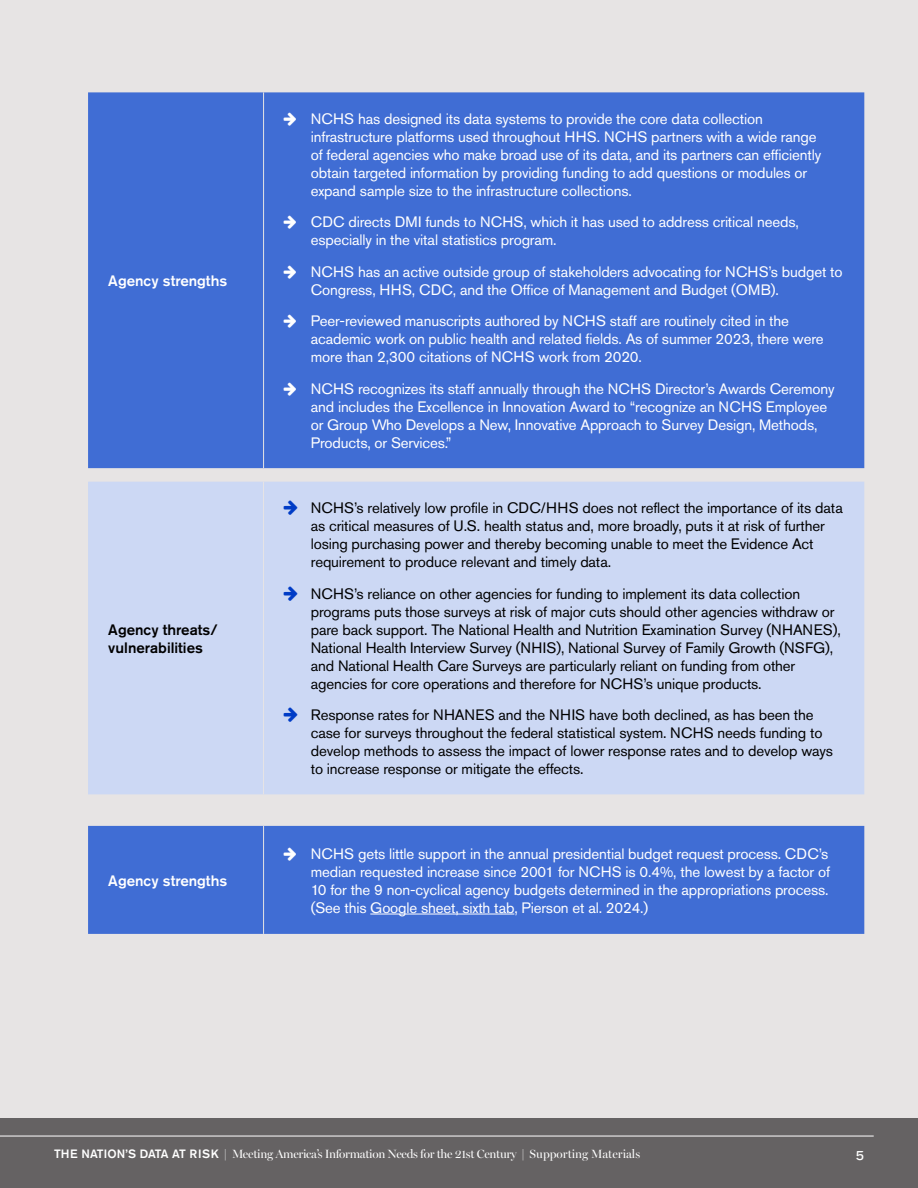
<style>
.page{position:relative;width:918px;height:1188px;background:#e7e4e4}
.page>*{position:absolute;margin:0;border:0;box-sizing:border-box;transform-origin:0 0}
.t1{font:15px/18px "Akzidenz Grotesk Pro Regular UFC";letter-spacing:-.01em;color:#fff}
.t2{font:15px/18px "Akzidenz Grotesk Pro Regular UFC";letter-spacing:-.01em;color:#000}
.t3{font:15px "Akzidenz Grotesk Pro Md UFC";color:#fff}
.t4{font:15px/18px "Akzidenz Grotesk Pro Md UFC";color:#000}
.t5{font:13.5px "Knockout 32 Junior Cruisewt";color:#fff}
.t6{font:12px "Miller Banner";letter-spacing:-.025em;color:#fff}
.s1{font-family:"Akzidenz Grotesk Pro Md UFC"}
</style>
<div class="page">
<div style="left:0;top:1118px;width:918px;height:70px;background:#656263"></div>
<div style="left:88px;top:92px;width:776px;height:376px;background:#406dd4"></div>
<hr style="left:263px;top:92px;width:1px;height:376px;background:#e7e4e4">
<div style="left:88px;top:482px;width:776px;height:312px;background:#ccd8f4"></div>
<hr style="left:263px;top:482px;width:1px;height:312px;background:#e7e4e4">
<div style="left:88px;top:826px;width:776px;height:108px;background:#406dd4"></div>
<hr style="left:263px;top:826px;width:1px;height:108px;background:#e7e4e4">
<hr style="left:370px;top:914px;width:144px;height:1px;background:#fff">
<hr style="left:0;top:1136px;width:874px;height:1px;background:#fff">
<svg style="left:284px;top:112px;width:12px;height:14px"></svg>
<svg style="left:284px;top:216px;width:12px;height:13px"></svg>
<svg style="left:284px;top:265px;width:12px;height:14px"></svg>
<svg style="left:284px;top:315px;width:12px;height:13px"></svg>
<svg style="left:284px;top:382px;width:12px;height:14px"></svg>
<svg style="left:284px;top:500px;width:13px;height:15px"></svg>
<svg style="left:284px;top:586px;width:13px;height:14px"></svg>
<svg style="left:284px;top:707px;width:13px;height:15px"></svg>
<svg style="left:284px;top:847px;width:12px;height:13px"></svg>
<p class="t3" style="left:108px;top:271px;width:120px">Agency strengths</p>
<p class="t4" style="left:108px;top:620px;width:111px">Agency threats/ vulnerabilities</p>
<p class="t3" style="left:108px;top:871px;width:120px">Agency strengths</p>
<p class="t1" style="left:311px;top:110px;width:512px">NCHS has designed its data systems to provide the core data collection infrastructure platforms used throughout HHS. NCHS partners with a wide range of federal agencies who make broad use of its data, and its partners can efficiently obtain targeted information by providing funding to add questions or modules or expand sample size to the infrastructure collections.</p>
<p class="t1" style="left:311px;top:213px;width:490px">CDC directs DMI funds to NCHS, which it has used to address critical needs, especially in the vital statistics program.</p>
<p class="t1" style="left:311px;top:263px;width:533px">NCHS has an active outside group of stakeholders advocating for NCHS’s budget to<br>Congress, HHS, CDC, and the Office of Management and Budget (OMB).</p>
<p class="t1" style="left:311px;top:312px;width:514px">Peer-reviewed manuscripts authored by NCHS staff are routinely cited in the academic work on public health and related fields. As of summer 2023, there were more than 2,300 citations of NCHS work from 2020.</p>
<p class="t1" style="left:311px;top:380px;width:525px">NCHS recognizes its staff annually through the NCHS Director’s Awards Ceremony and includes the Excellence in Innovation Award to “recognize an NCHS Employee or Group Who Develops a New, Innovative Approach to Survey Design, Methods, Products, or Services.”</p>
<p class="t2" style="left:311px;top:499px;width:534px">NCHS’s relatively low profile in CDC/HHS does not reflect the importance of its data as critical measures of U.S. health status and, more broadly, puts it at risk of further losing purchasing power and thereby becoming unable to meet the Evidence Act requirement to produce relevant and timely data.</p>
<p class="t2" style="left:311px;top:584px;width:532px">NCHS’s reliance on other agencies for funding to implement its data collection programs puts those surveys at risk of major cuts should other agencies withdraw or pare back support. The National Health and Nutrition Examination Survey (NHANES), National Health Interview Survey (NHIS), National Survey of Family Growth (NSFG), and National Health Care Surveys are particularly reliant on funding from other agencies for core operations and therefore for NCHS’s unique products.</p>
<p class="t2" style="left:311px;top:706px;width:524px">Response rates for NHANES and the NHIS have both declined, as has been the case for surveys throughout the federal statistical system. NCHS needs funding to develop methods to assess the impact of lower response rates and to develop ways to increase response or mitigate the effects.</p>
<p class="t1" style="left:311px;top:844px;width:521px">NCHS gets little support in the annual presidential budget request process. CDC’s median requested increase since 2001 for NCHS is 0.4%, the lowest by a factor of 10 for the 9 non-cyclical agency budgets determined in the appropriations process. (See this Google sheet, sixth tab, Pierson et al. 2024.)</p>
<p class="t6" style="left:54px;top:1147px;width:588px"><span class="s1">THE NATION’S DATA AT RISK</span> | Meeting America’s Information Needs for the 21st Century | Supporting Materials</p>
<p class="t5" style="left:856px;top:1146px;width:10px">5</p>
</div>
